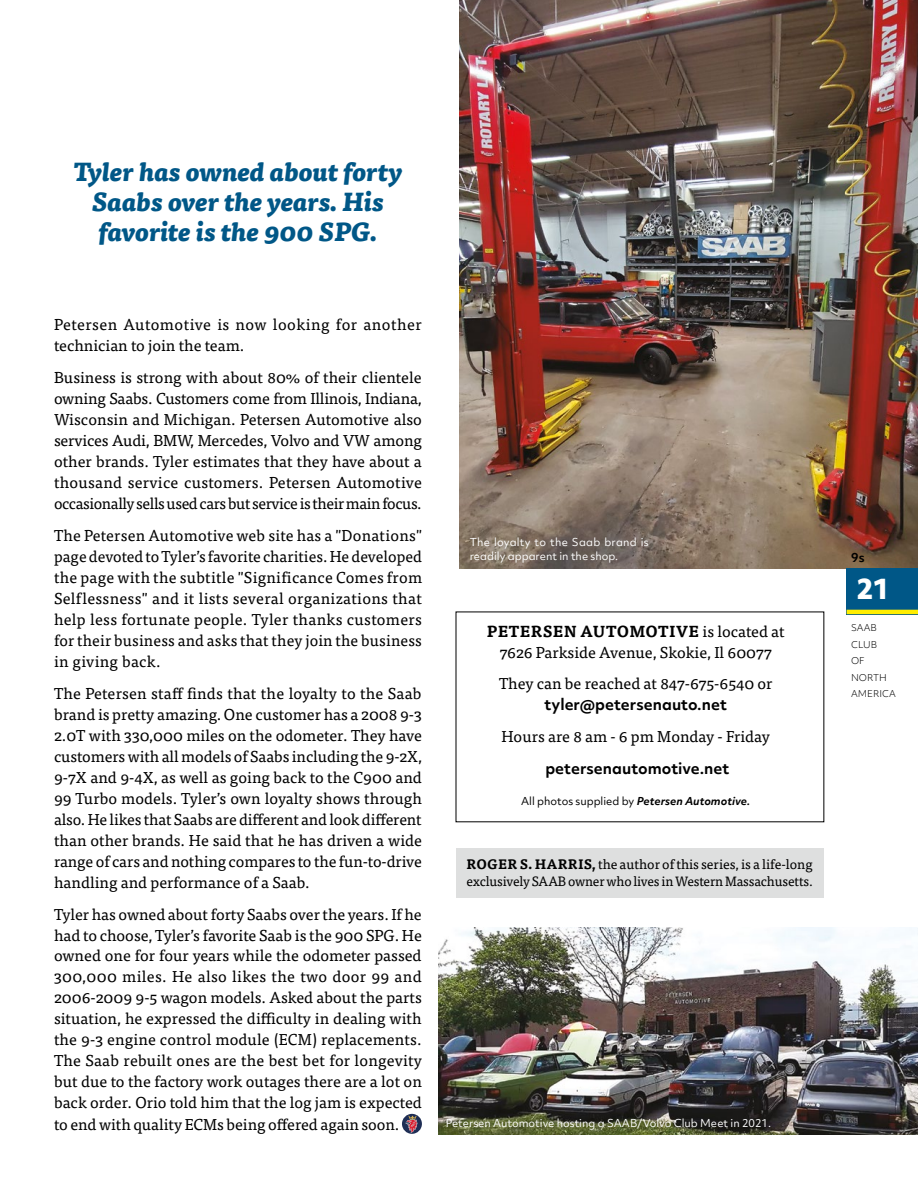
<style>
.page{position:relative;width:918px;height:1188px;background:#fff}
.page>*{position:absolute;margin:0;border:0;box-sizing:border-box;transform-origin:0 0}
.t1{font:800 27px "Objektiv Mk 2";color:#fff}
.t2{font:italic 800 25.5px/30px "Tisa Pro";color:#005787;text-align:center}
.t3{font:15.75px/21px "Tisa Pro";color:#000;text-align:justify}
.t4{font:15.75px/21px "Tisa Pro";letter-spacing:.03em;color:#000}
.t5{font:700 15px "Objektiv Mk 2";color:#000}
.t6{font:13.5px/16.5px "Tisa Pro";letter-spacing:-.01em;color:#000}
.t7{font:700 12px "Objektiv Mk 2";color:#000}
.t8{font:10.5px/13.5px "Objektiv Mk 2";color:#fff}
.t9{font:10.5px "Objektiv Mk 2";color:#000}
.t10{font:300 9px/16.5px "Objektiv Mk 2";color:#000}
.s1{font-weight:700}
.s2{font-weight:700;font-style:italic}
</style>
<div class="page">
<img style="left:439px;top:927px;width:479px;height:207px">
<img style="left:459px;top:0;width:459px;height:568px">
<div style="left:456px;top:848px;width:368px;height:49px;background:#dedfdf"></div>
<svg style="left:402px;top:1114px;width:20px;height:20px"></svg>
<svg style="left:405px;top:1116px;width:13px;height:17px"></svg>
<div style="left:847px;top:568px;width:71px;height:46px;background:#005787"></div>
<hr style="left:847px;top:610px;width:71px;height:4px;background:#ffed00">
<h2 class="t2" style="left:73px;top:155px;width:331px">Tyler has owned about forty<br>Saabs over the years. His favorite is the 900 SPG.</h2>
<p class="t4" style="left:54px;top:313px;width:369px">Petersen Automotive is now looking for another technician to join the team.</p>
<p class="t3" style="left:54px;top:366px;width:370px">Business is strong with about 80% of their clientele owning Saabs. Customers come from Illinois, Indiana, Wisconsin and Michigan. Petersen Automotive also services Audi, BMW, Mercedes, Volvo and VW among other brands. Tyler estimates that they have about a thousand service customers. Petersen Automotive occasionally sells used cars but service is their main focus.</p>
<p class="t3" style="left:54px;top:524px;width:370px">The Petersen Automotive web site has a "Donations" page devoted to Tyler’s favorite charities. He developed the page with the subtitle "Significance Comes from Selflessness" and it lists several organizations that help less fortunate people. Tyler thanks customers for their business and asks that they join the business in giving back.</p>
<p class="t3" style="left:54px;top:682px;width:370px">The Petersen staff finds that the loyalty to the Saab brand is pretty amazing. One customer has a 2008 9-3<br>2.0T with 330,000 miles on the odometer. They have customers with all models of Saabs including the 9-2X, 9-7X and 9-4X, as well as going back to the C900 and 99 Turbo models. Tyler’s own loyalty shows through also. He likes that Saabs are different and look different than other brands. He said that he has driven a wide range of cars and nothing compares to the fun-to-drive handling and performance of a Saab.</p>
<p class="t3" style="left:54px;top:903px;width:370px">Tyler has owned about forty Saabs over the years. If he had to choose, Tyler’s favorite Saab is the 900 SPG. He owned one for four years while the odometer passed 300,000 miles. He also likes the two door 99 and 2006-2009 9-5 wagon models. Asked about the parts situation, he expressed the difficulty in dealing with the 9-3 engine control module (ECM) replacements.<br>The Saab rebuilt ones are the best bet for longevity but due to the factory work outages there are a lot on back order. Orio told him that the log jam is expected to end with quality ECMs being offered again soon.</p>
<p class="t8" style="left:470px;top:535px;width:181px">The loyalty to the Saab brand is readily apparent in the shop.</p>
<p class="t3" style="left:487px;top:620px;width:299px;text-align:center"><span class="s1">PETERSEN AUTOMOTIVE</span> is located at<br>7626 Parkside Avenue, Skokie, Il 60077</p>
<p class="t3" style="left:499px;top:672px;width:275px">They can be reached at 847-675-6540 or</p>
<p class="t5" style="left:545px;top:694px;width:184px">tyler@petersenauto.net</p>
<p class="t3" style="left:501px;top:725px;width:270px">Hours are 8 am - 6 pm Monday - Friday</p>
<p class="t5" style="left:545px;top:758px;width:186px">petersenautomotive.net</p>
<p class="t9" style="left:521px;top:794px;width:231px">All photos supplied by <span class="s2">Petersen Automotive.</span></p>
<p class="t6" style="left:466px;top:856px;width:348px"><span class="s1">ROGER S. HARRIS,</span> the author of this series, is a life-long exclusively SAAB owner who lives in Western Massachusetts.</p>
<p class="t8" style="left:446px;top:1116px;width:327px">Petersen Automotive hosting a SAAB/Volvo Club Meet in 2021.</p>
<p class="t7" style="left:851px;top:549px;width:15px">9s</p>
<h1 class="t1" style="left:856px;top:570px;width:35px">21</h1>
<p class="t10" style="left:851px;top:620px;width:46px">SAAB<br>CLUB<br>OF<br>NORTH<br>AMERICA</p>
</div>
